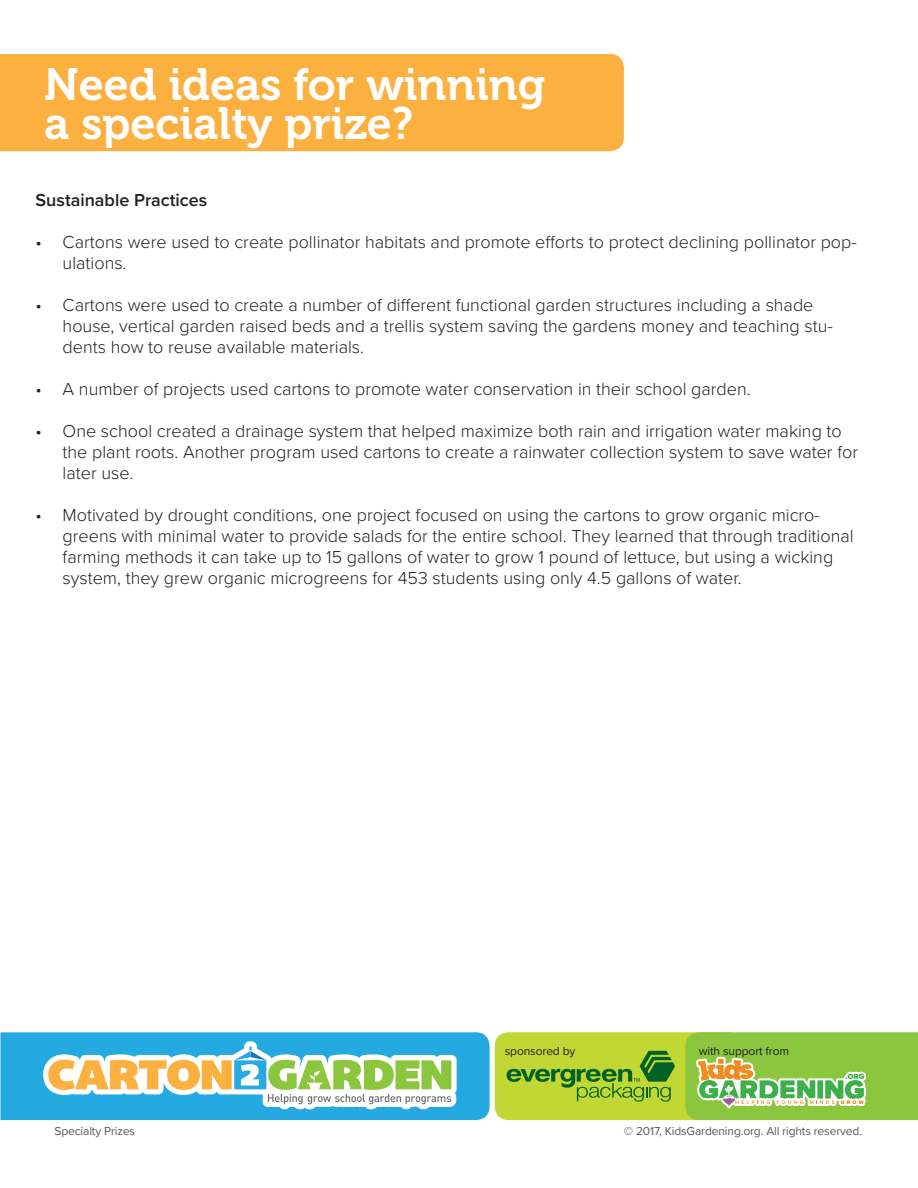
<style>
.page{position:relative;width:918px;height:1188px;background:#fff}
.page>*{position:absolute;margin:0;border:0;box-sizing:border-box;transform-origin:0 0}
.t1{font:45px/39px "Museo 700";color:#fff}
.t2{font:300 18px/21px "Proxima Nova";color:#231f20}
.t3{font:600 18px "Proxima Nova";color:#231f20}
.t4{font:12px "Proxima Nova";letter-spacing:-.01em;color:#57585a}
.t5{font:12px "Proxima Nova";letter-spacing:-.01em;color:#231f20}
</style>
<div class="page">
<svg style="left:0;top:1032px;width:918px;height:88px;background:#89c48d"></svg>
<div style="left:0;top:54px;width:624px;height:97px;background:#fbb03f"></div>
<p class="t1" style="left:44px;top:66px;width:503px">Need ideas for winning a specialty prize?</p>
<p class="t3" style="left:36px;top:186px;width:173px">Sustainable Practices</p>
<p class="t2" style="left:63px;top:230px;width:796px;text-indent:-27px">• Cartons were used to create pollinator habitats and promote efforts to protect declining pollinator pop&shy;ulations.</p>
<p class="t2" style="left:63px;top:293px;width:772px;text-indent:-27px">• Cartons were used to create a number of different functional garden structures including a shade house, vertical garden raised beds and a trellis system saving the gardens money and teaching stu&shy;dents how to reuse available materials.</p>
<p class="t2" style="left:36px;top:377px;width:717px">• A number of projects used cartons to promote water conservation in their school garden.</p>
<p class="t2" style="left:63px;top:419px;width:797px;text-indent:-27px">• One school created a drainage system that helped maximize both rain and irrigation water making to the plant roots. Another program used cartons to create a rainwater collection system to save water for later use.</p>
<p class="t2" style="left:63px;top:503px;width:792px;text-indent:-27px">• Motivated by drought conditions, one project focused on using the cartons to grow organic micro&shy;greens with minimal water to provide salads for the entire school. They learned that through traditional farming methods it can take up to 15 gallons of water to grow 1 pound of lettuce, but using a wicking system, they grew organic microgreens for 453 students using only 4.5 gallons of water.</p>
<p class="t4" style="left:54px;top:1122px;width:82px">Specialty Prizes</p>
<p class="t5" style="left:505px;top:1042px;width:72px">sponsored by</p>
<p class="t5" style="left:699px;top:1042px;width:92px">with support from</p>
<p class="t4" style="left:624px;top:1122px;width:240px">© 2017, KidsGardening.org. All rights reserved.</p>
</div>
